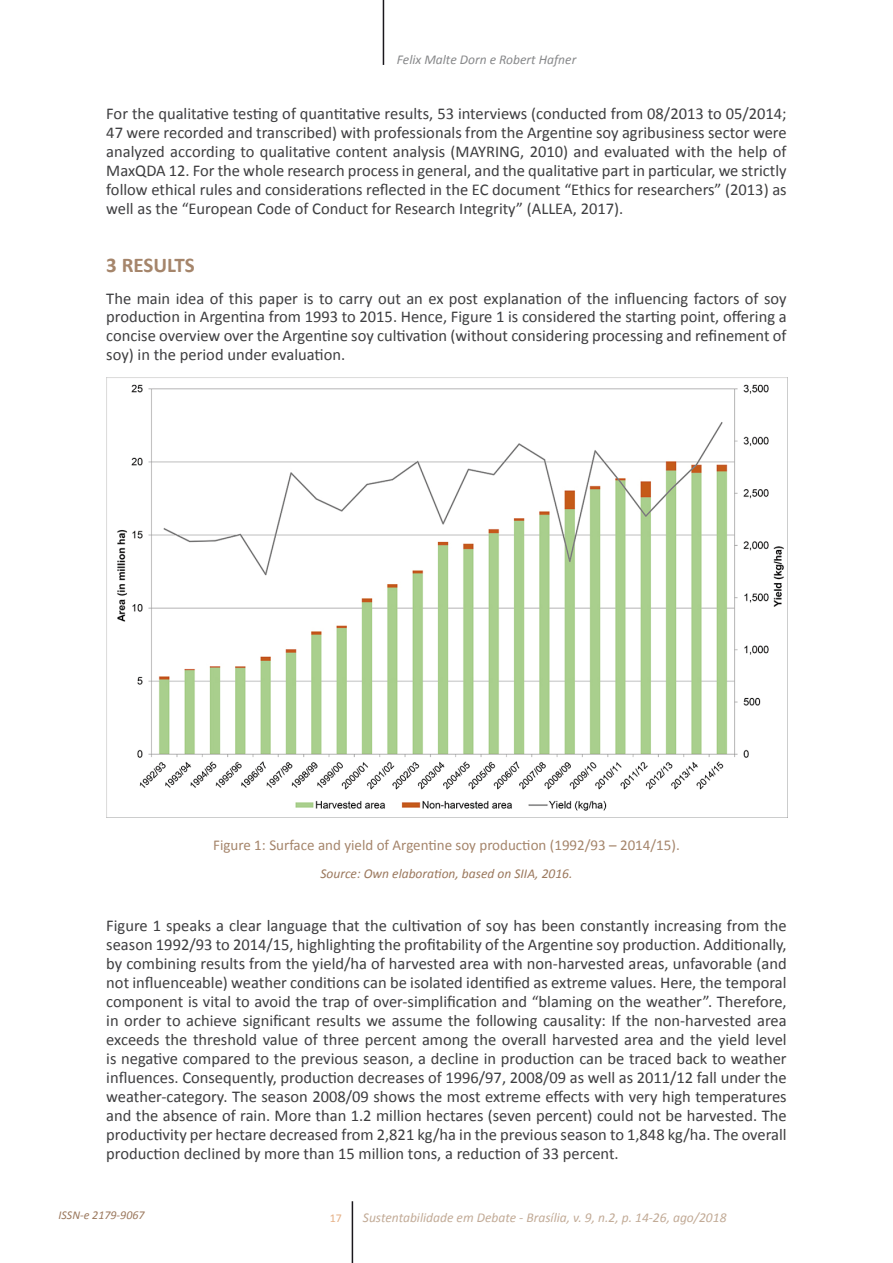
<style>
.page{position:relative;width:893px;height:1263px;background:#fff}
.page>*{position:absolute;margin:0;border:0;box-sizing:border-box;transform-origin:0 0}
.t1{font:700 21px "Calibri";color:#a5856b}
.t2{font:16.5px/18.9px "Calibri";color:#3e3e40;text-align:justify}
.t3{font:15px "Calibri";color:#a5856b}
.t4{font:italic 13.5px "Calibri";color:#c2ab97}
.t5{font:italic 13.5px "Calibri";color:#9b785d}
.t6{font:italic 13.5px "Calibri";color:#87888a}
.t7{font:italic 12px "Calibri";color:#9b785d}
.t8{font:12px "Calibri";color:#e5b086}
</style>
<div class="page">
<hr style="left:383px;top:0;width:1px;height:65px;background:#1a171c">
<hr style="left:352px;top:1201px;width:1px;height:62px;background:#1a171c">
<img style="left:106px;top:378px;width:678px;height:439px">
<p class="t6" style="left:397px;top:51px;width:181px">Felix Malte Dorn e Robert Hafner</p>
<p class="t2" style="left:106px;top:104px;width:682px">For the qualitative testing of quantitative results, 53 interviews (conducted from 08/2013 to 05/2014; 47 were recorded and transcribed) with professionals from the Argentine soy agribusiness sector were analyzed according to qualitative content analysis (MAYRING, 2010) and evaluated with the help of MaxQDA 12. For the whole research process in general, and the qualitative part in particular, we strictly follow ethical rules and considerations reflected in the EC document “Ethics for researchers” (2013) as well as the “European Code of Conduct for Research Integrity” (ALLEA, 2017).</p>
<p class="t1" style="left:106px;top:251px;width:90px">3 RESULTS</p>
<p class="t2" style="left:106px;top:289px;width:682px">The main idea of this paper is to carry out an ex post explanation of the influencing factors of soy production in Argentina from 1993 to 2015. Hence, Figure 1 is considered the starting point, offering a concise overview over the Argentine soy cultivation (without considering processing and refinement of soy) in the period under evaluation.</p>
<p class="t3" style="left:213px;top:835px;width:468px">Figure 1: Surface and yield of Argentine soy production (1992/93 – 2014/15).</p>
<p class="t5" style="left:320px;top:864px;width:253px">Source: Own elaboration, based on SIIA, 2016.</p>
<p class="t2" style="left:106px;top:916px;width:682px">Figure 1 speaks a clear language that the cultivation of soy has been constantly increasing from the season 1992/93 to 2014/15, highlighting the profitability of the Argentine soy production. Additionally, by combining results from the yield/ha of harvested area with non-harvested areas, unfavorable (and not influenceable) weather conditions can be isolated identified as extreme values. Here, the temporal component is vital to avoid the trap of over-simplification and “blaming on the weather”. Therefore, in order to achieve significant results we assume the following causality: If the non-harvested area exceeds the threshold value of three percent among the overall harvested area and the yield level is negative compared to the previous season, a decline in production can be traced back to weather influences. Consequently, production decreases of 1996/97, 2008/09 as well as 2011/12 fall under the weather-category. The season 2008/09 shows the most extreme effects with very high temperatures and the absence of rain. More than 1.2 million hectares (seven percent) could not be harvested. The productivity per hectare decreased from 2,821 kg/ha in the previous season to 1,848 kg/ha. The overall production declined by more than 15 million tons, a reduction of 33 percent.</p>
<p class="t7" style="left:59px;top:1207px;width:88px">ISSN-e 2179-9067</p>
<p class="t4" style="left:363px;top:1209px;width:365px">Sustentabilidade em Debate - Brasília, v. 9, n.2, p. 14-26, ago/2018</p>
<p class="t8" style="left:330px;top:1210px;width:14px">17</p>
</div>
